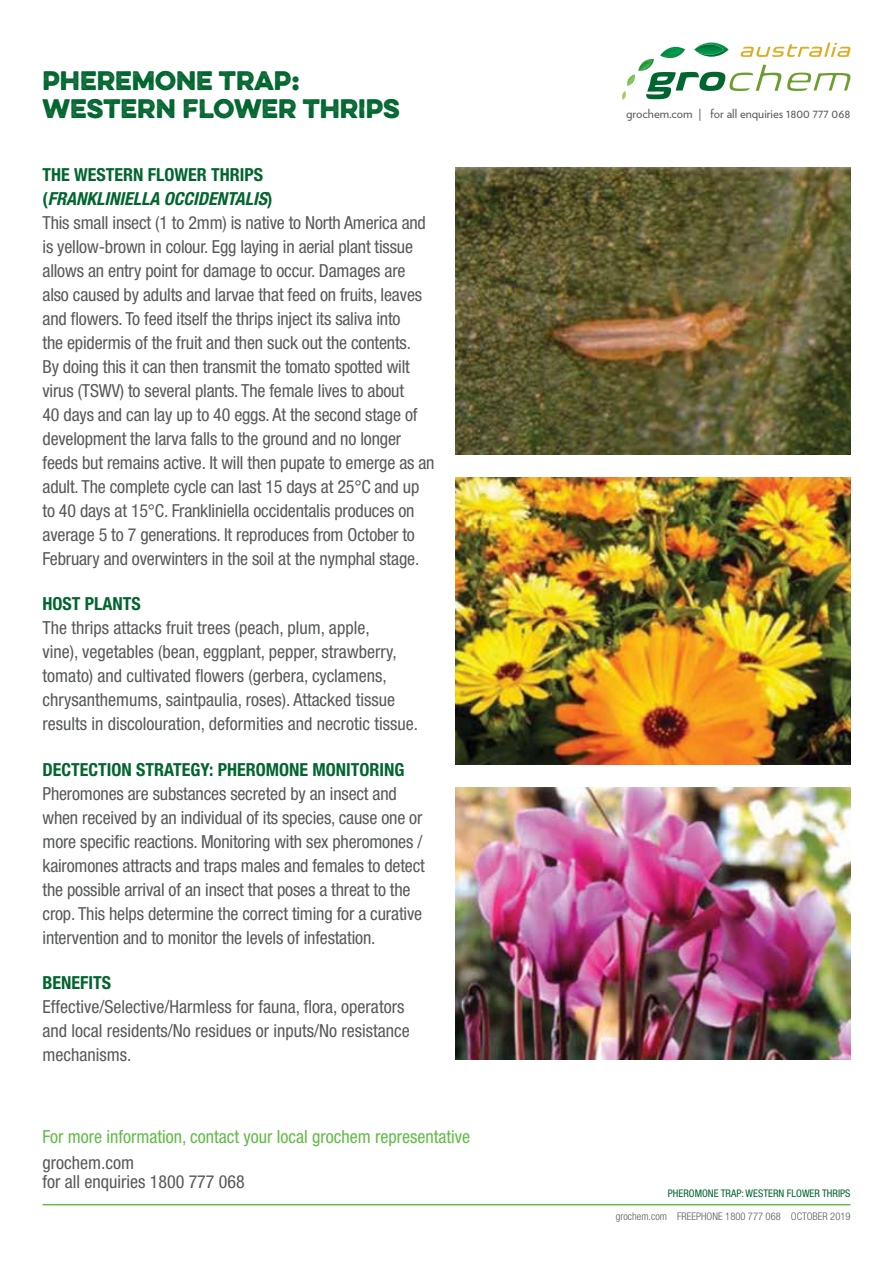
<style>
.page{position:relative;width:893px;height:1263px;background:#fff}
.page>*{position:absolute;margin:0;border:0;box-sizing:border-box;transform-origin:0 0}
.t1{font:700 24px/28.5px "Eveleth Dot";color:#00652e}
.t2{font:condensed 18px/24px "Helvetica Neue";letter-spacing:-.01em;color:#58595b}
.t3{font:condensed 18px "Helvetica Neue";color:#62bb46}
.t4{font:700 condensed 18px "Helvetica Neue";color:#00652e}
.t5{font:12.6px "Verlag";color:#58595b}
.t6{font:300 condensed 10.5px "Helvetica Neue";color:#58595b}
.t7{font:condensed 10.5px "Helvetica Neue";color:#00652e}
.s1{font-weight:700;color:#00652e}
.s2{font-weight:700;font-style:italic;color:#00652e}
</style>
<div class="page">
<hr style="left:43px;top:1204px;width:807px;height:1px;background:#62bb46">
<svg style="left:622px;top:74px;width:13px;height:26px"></svg>
<img style="left:645px;top:59px;width:9px;height:5px">
<img style="left:638px;top:61px;width:14px;height:10px">
<img style="left:664px;top:47px;width:21px;height:12px">
<img style="left:660px;top:49px;width:22px;height:8px">
<img style="left:703px;top:43px;width:26px;height:14px">
<img style="left:694px;top:44px;width:30px;height:11px">
<svg style="left:787px;top:73px;width:63px;height:18px"></svg>
<svg style="left:646px;top:65px;width:135px;height:34px"></svg>
<svg style="left:740px;top:43px;width:110px;height:14px"></svg>
<img style="left:455px;top:167px;width:395px;height:287px">
<img style="left:455px;top:477px;width:395px;height:288px">
<img style="left:455px;top:787px;width:395px;height:273px">
<h1 class="t1" style="left:43px;top:65px;width:359px">PHEREMONE TRAP:<br>WESTERN FLOWER THRIPS</h1>
<p class="t2" style="left:43px;top:163px;width:394px"><span class="s1">THE WESTERN FLOWER THRIPS<br>(</span><span class="s2">FRANKLINIELLA OCCIDENTALIS</span><span class="s1">)<br></span>This small insect (1 to 2mm) is native to North America and is yellow-brown in colour. Egg laying in aerial plant tissue allows an entry point for damage to occur. Damages are also caused by adults and larvae that feed on fruits, leaves and flowers. To feed itself the thrips inject its saliva into<br>the epidermis of the fruit and then suck out the contents.<br>By doing this it can then transmit the tomato spotted wilt virus (TSWV) to several plants. The female lives to about<br>40 days and can lay up to 40 eggs. At the second stage of development the larva falls to the ground and no longer feeds but remains active. It will then pupate to emerge as an adult. The complete cycle can last 15 days at 25°C and up to 40 days at 15°C. Frankliniella occidentalis produces on average 5 to 7 generations. It reproduces from October to February and overwinters in the soil at the nymphal stage.</p>
<p class="t4" style="left:43px;top:593px;width:100px">HOST PLANTS</p>
<p class="t2" style="left:43px;top:616px;width:377px">The thrips attacks fruit trees (peach, plum, apple,<br>vine), vegetables (bean, eggplant, pepper, strawberry, tomato) and cultivated flowers (gerbera, cyclamens, chrysanthemums, saintpaulia, roses). Attacked tissue results in discolouration, deformities and necrotic tissue.</p>
<p class="t4" style="left:43px;top:758px;width:363px">DECTECTION STRATEGY: PHEROMONE MONITORING</p>
<p class="t2" style="left:43px;top:781px;width:384px">Pheromones are substances secreted by an insect and when received by an individual of its species, cause one or more specific reactions. Monitoring with sex pheromones / kairomones attracts and traps males and females to detect the possible arrival of an insect that poses a threat to the crop. This helps determine the correct timing for a curative intervention and to monitor the levels of infestation.</p>
<p class="t4" style="left:43px;top:972px;width:70px">BENEFITS</p>
<p class="t2" style="left:43px;top:994px;width:369px">Effective/Selective/Harmless for fauna, flora, operators and local residents/No residues or inputs/No resistance mechanisms.</p>
<p class="t3" style="left:43px;top:1126px;width:429px">For more information, contact your local grochem representative</p>
<p class="t2" style="left:43px;top:1152px;width:204px;line-height:19.5px">grochem.com<br>for all enquiries 1800 777 068</p>
<p class="t5" style="left:626px;top:104px;width:226px">grochem.com | for all enquiries 1800 777 068</p>
<p class="t7" style="left:668px;top:1187px;width:184px">PHEROMONE TRAP: WESTERN FLOWER THRIPS</p>
<p class="t6" style="left:616px;top:1210px;width:236px">grochem.com FREEPHONE 1800 777 068 OCTOBER 2019</p>
</div>
